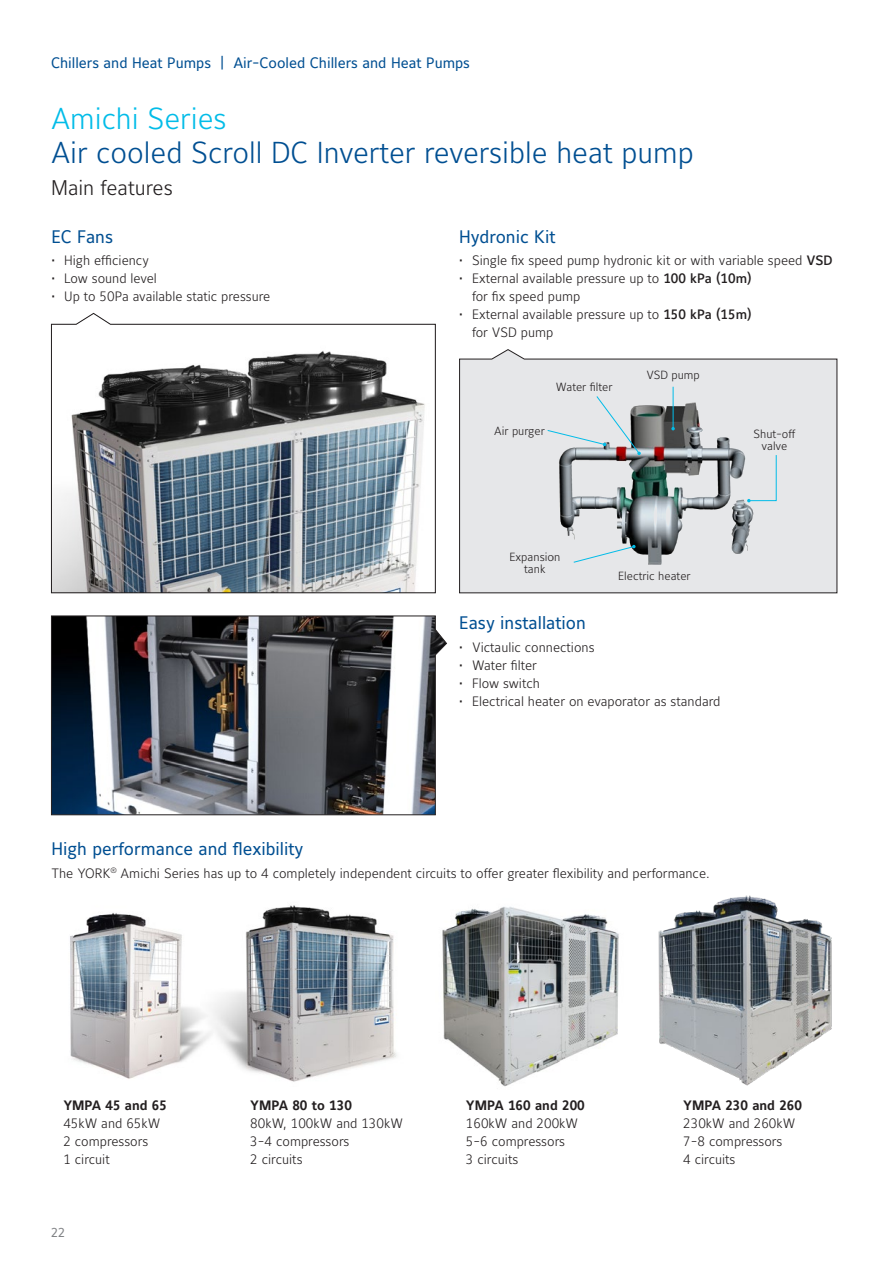
<style>
.page{position:relative;width:893px;height:1263px;background:#fff}
.page>*{position:absolute;margin:0;border:0;box-sizing:border-box;transform-origin:0 0}
.t1{font:300 30px "Maurea Jci Tf ML";color:#004f92}
.t2{font:300 30px "Maurea Jci Tf ML";color:#02bce8}
.t3{font:300 21px "Maurea Jci Tf ML";color:#231f20}
.t4{font:18px "Maurea Jci Tf ML";color:#004f92}
.t5{font:15px "Maurea Jci Tf ML";color:#004f92}
.t6{font:300 13.5px/18px "Maurea Jci Tf ML";color:#231f20}
.t7{font:700 13.5px "Maurea Jci Tf ML";color:#231f20}
.t8{font:12.75px "Maurea Jci Tf ML";color:#808285}
.t9{font:300 11.7px/11.7px "Maurea Jci Tf ML";color:#231f20;text-align:center}
.s1{font-weight:500}
</style>
<div class="page">
<svg style="left:459px;top:349px;width:379px;height:244px"></svg>
<img style="left:70px;top:912px;width:131px;height:167px">
<img style="left:658px;top:895px;width:174px;height:191px">
<img style="left:201px;top:905px;width:196px;height:177px">
<img style="left:442px;top:907px;width:177px;height:180px">
<img style="left:553px;top:399px;width:203px;height:167px">
<hr style="left:673px;top:387px;width:1px;height:42px;background:#02bce8">
<svg style="left:547px;top:395px;width:94px;height:60px"></svg>
<svg style="left:747px;top:454px;width:30px;height:48px"></svg>
<svg style="left:573px;top:545px;width:63px;height:18px"></svg>
<svg style="left:51px;top:312px;width:385px;height:281px"></svg>
<svg style="left:51px;top:615px;width:396px;height:200px"></svg>
<p class="t5" style="left:51px;top:54px;width:420px">Chillers and Heat Pumps | Air-Cooled Chillers and Heat Pumps</p>
<h1 class="t2" style="left:51px;top:100px;width:177px">Amichi Series</h1>
<h1 class="t1" style="left:51px;top:134px;width:644px">Air cooled Scroll DC Inverter reversible heat pump</h1>
<h2 class="t3" style="left:51px;top:175px;width:123px">Main features</h2>
<h3 class="t4" style="left:51px;top:226px;width:63px">EC Fans</h3>
<p class="t6" style="left:51px;top:251px;width:99px">• High efficiency</p>
<p class="t6" style="left:51px;top:269px;width:107px">• Low sound level</p>
<p class="t6" style="left:51px;top:287px;width:220px">• Up to 50Pa available static pressure</p>
<h3 class="t4" style="left:459px;top:226px;width:98px">Hydronic Kit</h3>
<p class="t6" style="left:459px;top:251px;width:375px">• Single fix speed pump hydronic kit or with variable speed <span class="s1">VSD</span></p>
<p class="t6" style="left:472px;top:269px;width:281px;text-indent:-13px">• External available pressure up to <span class="s1">100 kPa (10m) </span>for fix speed pump</p>
<p class="t6" style="left:472px;top:305px;width:281px;text-indent:-13px">• External available pressure up to <span class="s1">150 kPa (15m) </span>for VSD pump</p>
<p class="t9" style="left:556px;top:381px;width:58px">Water filter</p>
<p class="t9" style="left:494px;top:425px;width:52px">Air purger</p>
<p class="t9" style="left:646px;top:369px;width:55px">VSD pump</p>
<p class="t9" style="left:753px;top:428px;width:43px">Shut-off valve</p>
<p class="t9" style="left:509px;top:551px;width:52px">Expansion tank</p>
<p class="t9" style="left:618px;top:570px;width:74px">Electric heater</p>
<h3 class="t4" style="left:459px;top:612px;width:128px">Easy installation</h3>
<p class="t6" style="left:459px;top:638px;width:137px">• Victaulic connections</p>
<p class="t6" style="left:459px;top:656px;width:79px">• Water filter</p>
<p class="t6" style="left:459px;top:674px;width:82px">• Flow switch</p>
<p class="t6" style="left:459px;top:692px;width:263px">• Electrical heater on evaporator as standard</p>
<h3 class="t4" style="left:51px;top:838px;width:253px">High performance and flexibility</h3>
<p class="t6" style="left:51px;top:863px;width:660px">The YORK<sup>®</sup> Amichi Series has up to 4 completely independent circuits to offer greater flexibility and performance.</p>
<p class="t7" style="left:63px;top:1097px;width:105px">YMPA 45 and 65</p>
<p class="t6" style="left:63px;top:1114px;width:99px">45kW and 65kW<br>2 compressors<br>1 circuit</p>
<p class="t8" style="left:51px;top:1225px;width:16px">22</p>
<p class="t7" style="left:250px;top:1097px;width:103px">YMPA 80 to 130</p>
<p class="t6" style="left:250px;top:1114px;width:154px">80kW, 100kW and 130kW<br>3-4 compressors<br>2 circuits</p>
<p class="t7" style="left:466px;top:1097px;width:120px">YMPA 160 and 200</p>
<p class="t6" style="left:466px;top:1114px;width:114px">160kW and 200kW<br>5-6 compressors<br>3 circuits</p>
<p class="t7" style="left:683px;top:1097px;width:120px">YMPA 230 and 260</p>
<p class="t6" style="left:683px;top:1114px;width:114px">230kW and 260kW<br>7-8 compressors<br>4 circuits</p>
</div>
